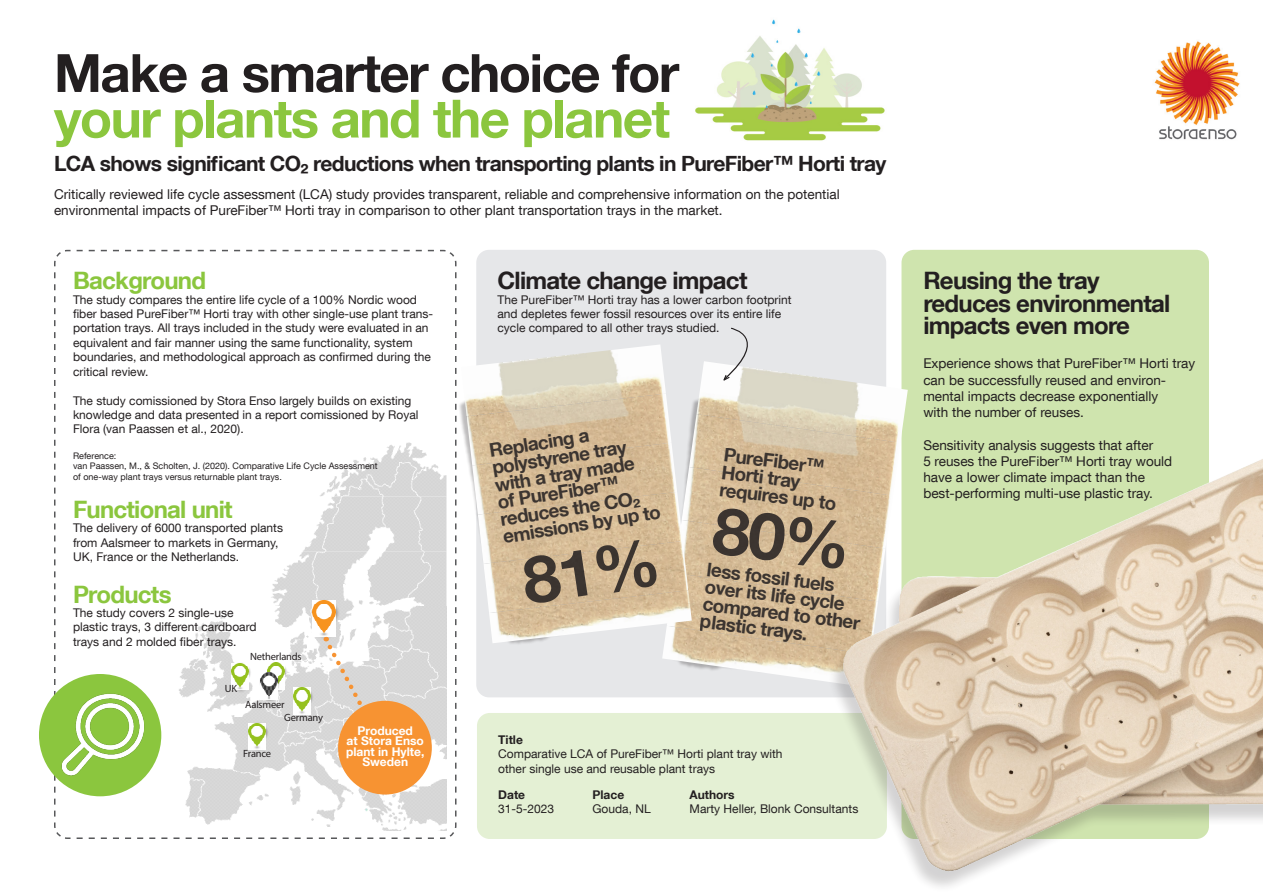
<style>
.page{position:relative;width:1263px;height:893px;background:#fff}
.page>*{position:absolute;margin:0;border:0;box-sizing:border-box;transform-origin:0 0}
.t1{font:700 52.8px "Helvetica Neue LT Com";letter-spacing:-.03em;color:#8bc63e}
.t2{font:700 52.8px "Helvetica Neue LT Com";letter-spacing:-.03em;color:#231f20}
.t3{font:700 24px/22.5px "Helvetica Neue LT Com";letter-spacing:-.03em;color:#231f20}
.t4{font:700 24px "Helvetica Neue LT Com";letter-spacing:-.03em;color:#8bc63e}
.t5{font:700 21px "Helvetica Neue LT Com";letter-spacing:-.03em;color:#231f20}
.t6{font:700 18.9px/17.4px "Helvetica Neue LT Com";color:#231f20}
.t7{font:13.5px/16.2px "Helvetica Neue LT Com";color:#231f20}
.t8{font:12px/14.4px "Helvetica Neue LT Com";color:#231f20}
.t9{font:700 12px/10.5px "Helvetica Neue LT Com";color:#fff}
.t10{font:700 12px "Helvetica Neue LT Com";color:#231f20}
.t11{font:10.5px "Myriad Pro";letter-spacing:-.02em;color:#231f20}
.t12{font:9px "Helvetica Neue LT Com";color:#231f20}
.s1{font-size:19.05px}
</style>
<div class="page">
<div style="left:476px;top:250px;width:410px;height:447px;background:#e6e7e9;border-radius:13px"></div>
<img style="left:695px;top:19px;width:190px;height:122px">
<div style="left:901px;top:250px;width:308px;height:589px;background:#cfe4ae;border-radius:13px"></div>
<img style="left:1154px;top:41px;width:86px;height:99px">
<svg style="left:54px;top:249px;width:403px;height:590px"></svg>
<div style="left:477px;top:713px;width:410px;height:126px;background:#e4f0d4;border-radius:13px"></div>
<img style="left:696px;top:361px;width:212px;height:82px">
<img style="left:689px;top:414px;width:211px;height:53px">
<img style="left:689px;top:467px;width:139px;height:53px">
<img style="left:689px;top:520px;width:139px;height:53px">
<img style="left:689px;top:573px;width:139px;height:53px">
<img style="left:662px;top:626px;width:166px;height:56px">
<img style="left:266px;top:442px;width:180px;height:54px">
<img style="left:247px;top:496px;width:199px;height:56px">
<img style="left:166px;top:552px;width:280px;height:279px">
<div style="left:231px;top:663px;width:21px;height:30px;background:#231f20;opacity:.35"></div>
<img style="left:232px;top:663px;width:17px;height:25px">
<svg style="left:232px;top:688px;width:17px;height:2px"></svg>
<div style="left:248px;top:722px;width:20px;height:30px;background:#231f20;opacity:.35"></div>
<img style="left:249px;top:723px;width:17px;height:25px">
<svg style="left:249px;top:748px;width:17px;height:1px"></svg>
<div style="left:293px;top:687px;width:21px;height:30px;background:#231f20;opacity:.35"></div>
<img style="left:294px;top:688px;width:17px;height:25px">
<svg style="left:294px;top:713px;width:17px;height:1px"></svg>
<div style="left:267px;top:662px;width:21px;height:30px;background:#231f20;opacity:.35"></div>
<img style="left:268px;top:663px;width:17px;height:25px">
<div style="left:260px;top:673px;width:20px;height:29px;background:#231f20;opacity:.35"></div>
<img style="left:260px;top:673px;width:17px;height:26px">
<div style="left:39px;top:674px;width:122px;height:122px;background:#8bc63e;border-radius:50%"></div>
<img style="left:50px;top:682px;width:105px;height:105px">
<div style="left:311px;top:600px;width:29px;height:41px;background:#231f20;opacity:.35"></div>
<img style="left:312px;top:600px;width:24px;height:37px">
<svg style="left:324px;top:637px;width:47px;height:83px"></svg>
<div style="left:338px;top:701px;width:94px;height:93px;background:#f79332;border-radius:50%"></div>
<img style="left:831px;top:443px;width:432px;height:444px">
<svg style="left:719px;top:327px;width:53px;height:58px"></svg>
<div style="left:458px;top:351px;width:231px;height:294px;background:#231f20;opacity:.3"></div>
<img style="left:461px;top:345px;width:205px;height:71px">
<img style="left:467px;top:394px;width:204px;height:71px">
<img style="left:472px;top:443px;width:205px;height:72px">
<img style="left:478px;top:492px;width:205px;height:72px">
<img style="left:483px;top:541px;width:205px;height:72px">
<img style="left:489px;top:590px;width:203px;height:53px">
<svg style="left:711px;top:507px;width:137px;height:63px;background:#d4ba95"></svg>
<svg style="left:521px;top:538px;width:137px;height:67px;background:#d4b994"></svg>
<p class="t2" style="left:54px;top:40px;width:627px">Make a smarter choice for</p>
<p class="t1" style="left:54px;top:85px;width:618px">your plants and the planet</p>
<p class="t5" style="left:54px;top:151px;width:834px">LCA shows significant CO² reductions when transporting plants in PureFiber™ Horti tray</p>
<p class="t7" style="left:54px;top:186px;width:787px">Critically reviewed life cycle assessment (LCA) study provides transparent, reliable and comprehensive information on the potential environmental impacts of PureFiber™ Horti tray in comparison to other plant transportation trays in the market.</p>
<p class="t4" style="left:73px;top:266px;width:135px">Background</p>
<p class="t8" style="left:73px;top:292px;width:362px">The study compares the entire life cycle of a 100% Nordic wood fiber based PureFiber™ Horti tray with other single-use plant trans&shy;portation trays. All trays included in the study were evaluated in an equivalent and fair manner using the same functionality, system boundaries, and methodological approach as confirmed during the critical review.</p>
<p class="t8" style="left:73px;top:393px;width:347px">The study comissioned by Stora Enso largely builds on existing knowledge and data presented in a report comissioned by Royal<br>Flora (van Paassen et al., 2020).</p>
<p class="t12" style="left:73px;top:450px;width:45px">Reference:</p>
<p class="t12" style="left:73px;top:461px;width:306px">van Paassen, M., &amp; Scholten, J. (2020). Comparative Life Cycle Assessment</p>
<p class="t12" style="left:73px;top:471px;width:210px">of one-way plant trays versus returnable plant trays.</p>
<p class="t4" style="left:73px;top:494px;width:161px">Functional unit</p>
<p class="t8" style="left:73px;top:520px;width:212px">The delivery of 6000 transported plants from Aalsmeer to markets in Germany,<br>UK, France or the Netherlands.</p>
<p class="t4" style="left:73px;top:579px;width:100px">Products</p>
<p class="t8" style="left:73px;top:605px;width:162px">The study covers 2 single-use</p>
<p class="t8" style="left:73px;top:620px;width:185px">plastic trays, 3 different cardboard trays and 2 molded fiber trays.</p>
<p class="t11" style="left:250px;top:650px;width:53px">Netherlands</p>
<p class="t11" style="left:225px;top:682px;width:14px">UK</p>
<p class="t11" style="left:245px;top:698px;width:41px">Aalsmeer</p>
<p class="t11" style="left:284px;top:711px;width:40px">Germany</p>
<p class="t11" style="left:243px;top:747px;width:29px">France</p>
<p class="t9" style="left:358px;top:725px;width:57px">Produced</p>
<p class="t9" style="left:346px;top:736px;width:80px">at Stora Enso plant in Hylte,</p>
<p class="t9" style="left:362px;top:757px;width:47px">Sweden</p>
<p class="t3" style="left:497px;top:269px;width:251px">Climate change impact</p>
<p class="t8" style="left:497px;top:292px;width:296px">The PureFiber™ Horti tray has a lower carbon footprint and depletes fewer fossil resources over its entire life cycle compared to all other trays studied.</p>
<h3 class="t6" style="left:488px;top:442px;width:161px;rotate:-9deg">Replacing a polystyrene tray with a tray made of PureFiber™ reduces the <span class="s1">CO² </span>emissions by up to</h3>
<h3 class="t6" style="left:725px;top:445px;width:119px;rotate:7deg">PureFiber™<br>Horti tray requires up to</h3>
<h3 class="t6" style="left:708px;top:560px;width:130px;rotate:7deg">less fossil fuels</h3>
<h3 class="t6" style="left:706px;top:577px;width:160px;rotate:7deg">over its life cycle compared to other plastic trays.</h3>
<p class="t10" style="left:498px;top:732px;width:26px">Title</p>
<p class="t8" style="left:498px;top:746px;width:286px">Comparative LCA of PureFiber™ Horti plant tray with</p>
<p class="t8" style="left:498px;top:761px;width:218px">other single use and reusable plant trays</p>
<p class="t10" style="left:498px;top:787px;width:28px">Date</p>
<p class="t8" style="left:498px;top:801px;width:58px">31-5-2023</p>
<p class="t10" style="left:592px;top:787px;width:33px">Place</p>
<p class="t8" style="left:592px;top:801px;width:60px">Gouda, NL</p>
<p class="t10" style="left:690px;top:787px;width:47px">Authors</p>
<p class="t8" style="left:690px;top:801px;width:170px">Marty Heller, Blonk Consultants</p>
<p class="t3" style="left:923px;top:269px;width:178px">Reusing the tray</p>
<p class="t3" style="left:923px;top:291px;width:248px">reduces environmental impacts even more</p>
<p class="t7" style="left:923px;top:355px;width:273px">Experience shows that PureFiber™ Horti tray can be successfully reused and environ-</p>
<p class="t7" style="left:923px;top:388px;width:236px">mental impacts decrease exponentially</p>
<p class="t7" style="left:923px;top:404px;width:162px">with the number of reuses.</p>
<p class="t7" style="left:923px;top:436px;width:231px">Sensitivity analysis suggests that after</p>
<p class="t7" style="left:923px;top:452px;width:250px">5 reuses the PureFiber™ Horti tray would</p>
<p class="t7" style="left:923px;top:469px;width:231px">have a lower climate impact than the best-performing multi-use plastic tray.</p>
</div>
